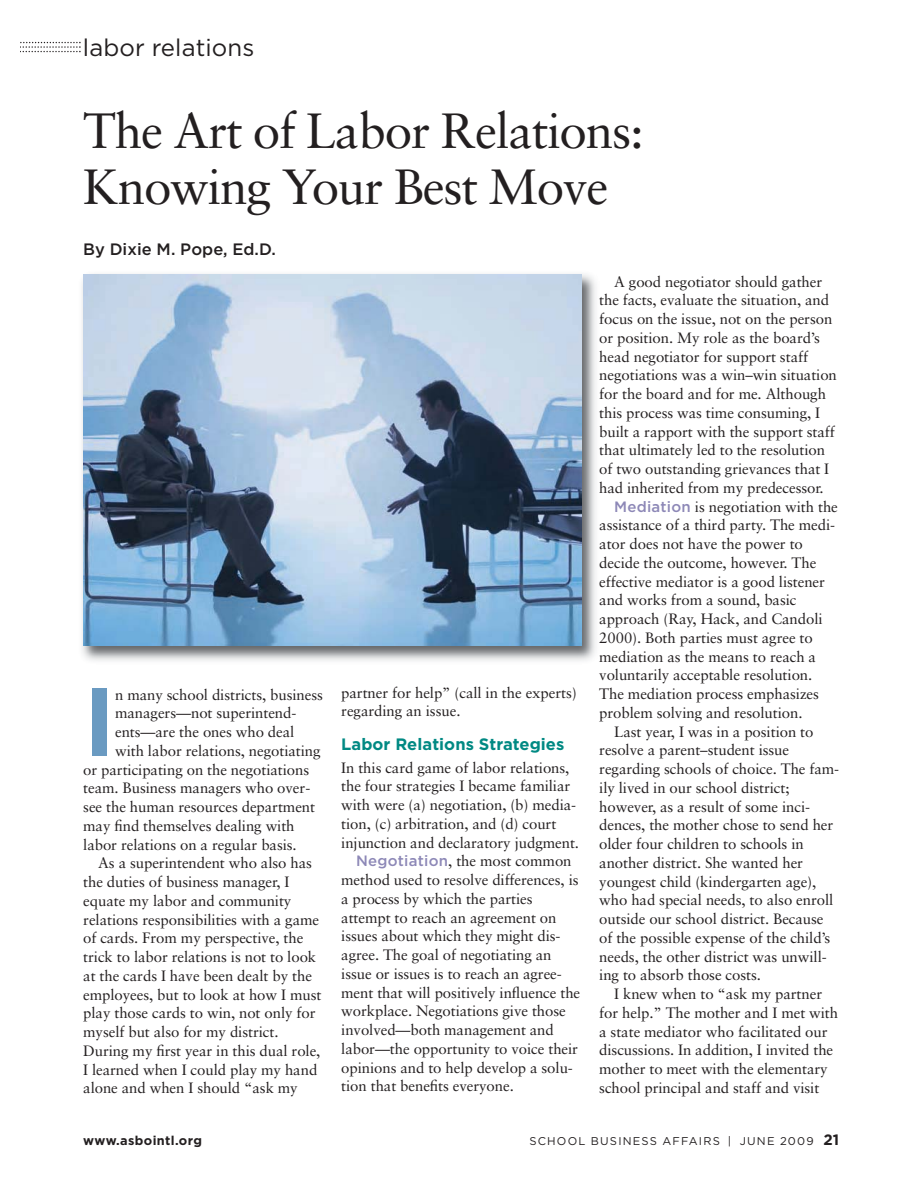
<style>
.page{position:relative;width:918px;height:1188px;background:#fff}
.page>*{position:absolute;margin:0;border:0;box-sizing:border-box;transform-origin:0 0}
.t1{font:700 95.85px "Gotham";color:#6a9ac1}
.t2{font:49.5px/55.5px "Sabon";letter-spacing:-.025em;color:#231f20}
.t3{font:24px "Gotham";letter-spacing:.005em;color:#231f20}
.t4{font:700 16.5px "Gotham";letter-spacing:.005em;color:#008983}
.t5{font:500 16.5px "Gotham";letter-spacing:.005em;color:#231f20}
.t6{font:15px/18.8px "Sabon";letter-spacing:-.005em;color:#231f20}
.t7{font:700 12.75px "Gotham";letter-spacing:.03em;color:#231f20}
.t8{font:11.25px "Gotham";letter-spacing:.105em;color:#231f20}
.s1{font-family:"Gotham";font-weight:500;color:#8d88b7}
.s2{font-weight:700;font-size:15px}
</style>
<div class="page">
<img style="left:82px;top:274px;width:514px;height:387px">
<img style="left:83px;top:274px;width:498px;height:372px">
<svg style="left:20px;top:42px;width:61px;height:10px"></svg>
<h3 class="t3" style="left:83px;top:38px;width:173px">labor relations</h3>
<h2 class="t2" style="left:83px;top:107px;width:562px">The Art of Labor Relations:<br>Knowing Your Best Move</h2>
<p class="t5" style="left:83px;top:242px;width:194px">By Dixie M. Pope, Ed.D.</p>
<h1 class="t1" style="left:83px;top:682px;width:34px">I</h1>
<p class="t6" style="left:115px;top:686px;width:209px">n many school districts, business</p>
<p class="t6" style="left:115px;top:705px;width:183px">managers—not superintend-</p>
<p class="t6" style="left:115px;top:724px;width:181px">ents—are the ones who deal</p>
<p class="t6" style="left:115px;top:742px;width:207px">with labor relations, negotiating</p>
<p class="t6" style="left:83px;top:761px;width:228px">or participating on the negotiations</p>
<p class="t6" style="left:83px;top:780px;width:229px">team. Business managers who over-</p>
<p class="t6" style="left:83px;top:799px;width:233px">see the human resources department</p>
<p class="t6" style="left:83px;top:817px;width:213px">may find themselves dealing with</p>
<p class="t6" style="left:83px;top:836px;width:215px">labor relations on a regular basis.</p>
<p class="t6" style="left:98px;top:855px;width:215px">As a superintendent who also has</p>
<p class="t6" style="left:83px;top:874px;width:208px">the duties of business manager, I</p>
<p class="t6" style="left:83px;top:892px;width:210px">equate my labor and community</p>
<p class="t6" style="left:83px;top:911px;width:237px">relations responsibilities with a game</p>
<p class="t6" style="left:83px;top:930px;width:222px">of cards. From my perspective, the</p>
<p class="t6" style="left:83px;top:949px;width:235px">trick to labor relations is not to look</p>
<p class="t6" style="left:83px;top:967px;width:230px">at the cards I have been dealt by the</p>
<p class="t6" style="left:83px;top:986px;width:240px">employees, but to look at how I must</p>
<p class="t6" style="left:83px;top:1005px;width:234px">play those cards to win, not only for</p>
<p class="t6" style="left:83px;top:1024px;width:197px">myself but also for my district.</p>
<p class="t6" style="left:83px;top:1042px;width:239px">During my first year in this dual role,</p>
<p class="t6" style="left:83px;top:1061px;width:236px">I learned when I could play my hand</p>
<p class="t6" style="left:83px;top:1080px;width:216px">alone and when I should “ask my</p>
<p class="t6" style="left:341px;top:684px;width:237px">partner for help” (call in the experts) regarding an issue.</p>
<p class="t4" style="left:341px;top:737px;width:225px">Labor Relations Strategies</p>
<p class="t6" style="left:341px;top:759px;width:230px">In this card game of labor relations,</p>
<p class="t6" style="left:341px;top:778px;width:231px">the four strategies I became familiar</p>
<p class="t6" style="left:341px;top:797px;width:236px">with were (a) negotiation, (b) media-</p>
<p class="t6" style="left:341px;top:816px;width:217px">tion, (c) arbitration, and (d) court</p>
<p class="t6" style="left:341px;top:834px;width:239px">injunction and declaratory judgment.</p>
<p class="t6" style="left:356px;top:853px;width:217px"><span class="s1">Negotiation</span>, the most common</p>
<p class="t6" style="left:341px;top:872px;width:239px">method used to resolve differences, is</p>
<p class="t6" style="left:341px;top:891px;width:193px">a process by which the parties</p>
<p class="t6" style="left:341px;top:909px;width:217px">attempt to reach an agreement on</p>
<p class="t6" style="left:341px;top:928px;width:221px">issues about which they might dis-</p>
<p class="t6" style="left:341px;top:947px;width:212px">agree. The goal of negotiating an</p>
<p class="t6" style="left:341px;top:966px;width:222px">issue or issues is to reach an agree-</p>
<p class="t6" style="left:341px;top:984px;width:241px">ment that will positively influence the</p>
<p class="t6" style="left:341px;top:1003px;width:226px">workplace. Negotiations give those</p>
<p class="t6" style="left:341px;top:1022px;width:214px">involved—both management and</p>
<p class="t6" style="left:341px;top:1041px;width:238px">labor—the opportunity to voice their</p>
<p class="t6" style="left:341px;top:1059px;width:233px">opinions and to help develop a solu-</p>
<p class="t6" style="left:341px;top:1078px;width:174px">tion that benefits everyone.</p>
<p class="t6" style="left:614px;top:273px;width:210px">A good negotiator should gather</p>
<p class="t6" style="left:599px;top:292px;width:231px">the facts, evaluate the situation, and</p>
<p class="t6" style="left:599px;top:311px;width:235px">focus on the issue, not on the person</p>
<p class="t6" style="left:599px;top:330px;width:222px">or position. My role as the board’s</p>
<p class="t6" style="left:599px;top:348px;width:210px">head negotiator for support staff</p>
<p class="t6" style="left:599px;top:367px;width:239px">negotiations was a win–win situation</p>
<p class="t6" style="left:599px;top:386px;width:228px">for the board and for me. Although</p>
<p class="t6" style="left:599px;top:405px;width:223px">this process was time consuming, I</p>
<p class="t6" style="left:599px;top:423px;width:237px">built a rapport with the support staff</p>
<p class="t6" style="left:599px;top:442px;width:227px">that ultimately led to the resolution</p>
<p class="t6" style="left:599px;top:461px;width:232px">of two outstanding grievances that I</p>
<p class="t6" style="left:599px;top:480px;width:226px">had inherited from my predecessor.</p>
<p class="t6" style="left:614px;top:498px;width:225px"><span class="s1">Mediation</span> is negotiation with the</p>
<p class="t6" style="left:599px;top:517px;width:237px">assistance of a third party. The medi-</p>
<p class="t6" style="left:599px;top:536px;width:205px">ator does not have the power to</p>
<p class="t6" style="left:599px;top:555px;width:219px">decide the outcome, however. The</p>
<p class="t6" style="left:599px;top:573px;width:227px">effective mediator is a good listener</p>
<p class="t6" style="left:599px;top:592px;width:199px">and works from a sound, basic</p>
<p class="t6" style="left:599px;top:611px;width:225px">approach (Ray, Hack, and Candoli</p>
<p class="t6" style="left:599px;top:630px;width:215px">2000). Both parties must agree to</p>
<p class="t6" style="left:599px;top:648px;width:218px">mediation as the means to reach a</p>
<p class="t6" style="left:599px;top:667px;width:215px">voluntarily acceptable resolution.</p>
<p class="t6" style="left:599px;top:686px;width:221px">The mediation process emphasizes</p>
<p class="t6" style="left:599px;top:705px;width:205px">problem solving and resolution.</p>
<p class="t6" style="left:614px;top:723px;width:201px">Last year, I was in a position to</p>
<p class="t6" style="left:599px;top:742px;width:191px">resolve a parent–student issue</p>
<p class="t6" style="left:599px;top:761px;width:242px">regarding schools of choice. The fam-</p>
<p class="t6" style="left:599px;top:780px;width:192px">ily lived in our school district;</p>
<p class="t6" style="left:599px;top:798px;width:212px">however, as a result of some inci-</p>
<p class="t6" style="left:599px;top:817px;width:236px">dences, the mother chose to send her</p>
<p class="t6" style="left:599px;top:836px;width:206px">older four children to schools in</p>
<p class="t6" style="left:599px;top:855px;width:205px">another district. She wanted her</p>
<p class="t6" style="left:599px;top:873px;width:219px">youngest child (kindergarten age),</p>
<p class="t6" style="left:599px;top:892px;width:236px">who had special needs, to also enroll</p>
<p class="t6" style="left:599px;top:911px;width:226px">outside our school district. Because</p>
<p class="t6" style="left:599px;top:930px;width:233px">of the possible expense of the child’s</p>
<p class="t6" style="left:599px;top:948px;width:229px">needs, the other district was unwill-</p>
<p class="t6" style="left:599px;top:967px;width:163px">ing to absorb those costs.</p>
<p class="t6" style="left:614px;top:986px;width:209px">I knew when to “ask my partner</p>
<p class="t6" style="left:599px;top:1005px;width:240px">for help.” The mother and I met with</p>
<p class="t6" style="left:599px;top:1023px;width:230px">a state mediator who facilitated our</p>
<p class="t6" style="left:599px;top:1042px;width:236px">discussions. In addition, I invited the</p>
<p class="t6" style="left:599px;top:1061px;width:230px">mother to meet with the elementary</p>
<p class="t6" style="left:599px;top:1080px;width:222px">school principal and staff and visit</p>
<p class="t7" style="left:83px;top:1136px;width:120px">www.asbointl.org</p>
<p class="t8" style="left:529px;top:1137px;width:311px">SCHOOL BUSINESS AFFAIRS | JUNE 2009 <span class="s2">21</span></p>
</div>
